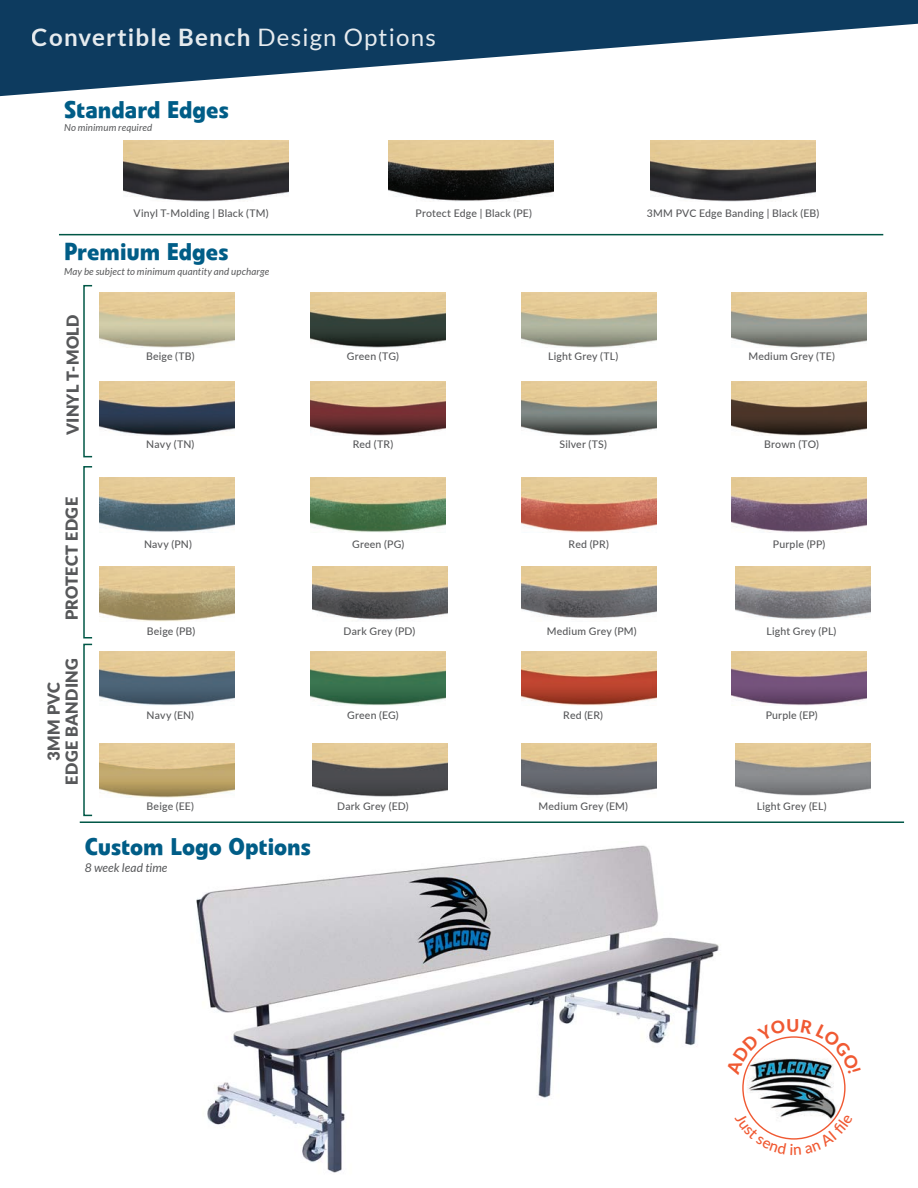
<style>
.page{position:relative;width:918px;height:1188px;background:#fff}
.page>*{position:absolute;margin:0;border:0;box-sizing:border-box;transform-origin:0 0}
.t1{font:700 24.15px "Lato";letter-spacing:.05em;color:#fff}
.Tabletop_Head{font:700 24px "Linotype Veto";color:#005d87}
.option_label{font:900 16.5px/18px "Lato";letter-spacing:.02em;color:#57585a;text-align:center}
.Call-Out{font:italic 12px "Lato";letter-spacing:.01em;color:#57585a}
.option_label-2{font:500 10.5px "Lato";letter-spacing:.02em;color:#57585a}
.Call-Out-2{font:italic 9.75px "Lato";letter-spacing:.015em;color:#57585a}
.s1{font-weight:400}
</style>
<div class="page">
<img style="left:196px;top:845px;width:523px;height:328px">
<hr style="left:80px;top:821px;width:824px;height:2px;background:#005746">
<img style="left:743px;top:1037px;width:102px;height:102px;border-radius:51px">
<svg style="left:0;top:0;width:918px;height:96px;fill:#0d3b5f"></svg>
<img style="left:123px;top:141px;width:165px;height:60px">
<img style="left:651px;top:141px;width:165px;height:60px">
<img style="left:389px;top:141px;width:165px;height:60px">
<hr style="left:59px;top:234px;width:824px;height:1px;background:#005746">
<img style="left:311px;top:477px;width:135px;height:55px">
<img style="left:521px;top:477px;width:135px;height:55px">
<img style="left:99px;top:477px;width:135px;height:55px">
<img style="left:732px;top:477px;width:135px;height:55px">
<img style="left:99px;top:567px;width:135px;height:54px">
<img style="left:313px;top:567px;width:135px;height:53px">
<img style="left:521px;top:567px;width:135px;height:51px">
<img style="left:735px;top:567px;width:135px;height:52px">
<img style="left:311px;top:293px;width:135px;height:54px">
<img style="left:311px;top:381px;width:135px;height:55px">
<img style="left:521px;top:293px;width:135px;height:54px">
<img style="left:521px;top:381px;width:135px;height:55px">
<img style="left:99px;top:293px;width:135px;height:54px">
<img style="left:99px;top:381px;width:135px;height:55px">
<img style="left:732px;top:293px;width:135px;height:54px">
<img style="left:732px;top:381px;width:135px;height:55px">
<img style="left:311px;top:651px;width:135px;height:55px">
<img style="left:521px;top:651px;width:135px;height:55px">
<img style="left:99px;top:651px;width:135px;height:54px">
<img style="left:732px;top:651px;width:135px;height:55px">
<img style="left:99px;top:743px;width:135px;height:55px">
<img style="left:313px;top:743px;width:135px;height:54px">
<img style="left:521px;top:743px;width:135px;height:53px">
<img style="left:735px;top:743px;width:135px;height:53px">
<svg style="left:744px;top:1036px;width:100px;height:39px"></svg>
<svg style="left:748px;top:1113px;width:91px;height:27px"></svg>
<h1 class="t1" style="left:32px;top:24px;width:405px">Convertible Bench <span class="s1">Design Options</span></h1>
<p class="Tabletop_Head" style="left:64px;top:95px;width:166px">Standard Edges</p>
<p class="Call-Out-2" style="left:64px;top:122px;width:90px">No minimum required</p>
<p class="option_label-2" style="left:134px;top:206px;width:136px">Vinyl T-Molding | Black (TM)</p>
<p class="option_label-2" style="left:416px;top:206px;width:118px">Protect Edge | Black (PE)</p>
<p class="option_label-2" style="left:647px;top:206px;width:174px">3MM PVC Edge Banding | Black (EB)</p>
<p class="Tabletop_Head" style="left:64px;top:236px;width:166px">Premium Edges</p>
<p class="Call-Out-2" style="left:64px;top:266px;width:207px">May be subject to minimum quantity and upcharge</p>
<p class="option_label" style="left:64px;top:435px;width:122px;rotate:-90deg">VINYL T-MOLD</p>
<p class="option_label-2" style="left:146px;top:349px;width:50px">Beige (TB)</p>
<p class="option_label-2" style="left:146px;top:437px;width:50px">Navy (TN)</p>
<p class="option_label-2" style="left:347px;top:349px;width:54px">Green (TG)</p>
<p class="option_label-2" style="left:353px;top:437px;width:42px">Red (TR)</p>
<p class="option_label-2" style="left:548px;top:349px;width:72px">Light Grey (TL)</p>
<p class="option_label-2" style="left:559px;top:437px;width:49px">Silver (TS)</p>
<p class="option_label-2" style="left:748px;top:349px;width:88px">Medium Grey (TE)</p>
<p class="option_label-2" style="left:764px;top:437px;width:56px">Brown (TO)</p>
<p class="option_label" style="left:62px;top:620px;width:125px;rotate:-90deg">PROTECT EDGE</p>
<p class="option_label" style="left:45px;top:785px;width:128px;rotate:-90deg">3MM PVC<br>EDGE BANDING</p>
<p class="option_label-2" style="left:144px;top:537px;width:49px">Navy (PN)</p>
<p class="option_label-2" style="left:352px;top:537px;width:54px">Green (PG)</p>
<p class="option_label-2" style="left:569px;top:537px;width:42px">Red (PR)</p>
<p class="option_label-2" style="left:773px;top:537px;width:54px">Purple (PP)</p>
<p class="option_label-2" style="left:147px;top:624px;width:50px">Beige (PB)</p>
<p class="option_label-2" style="left:344px;top:624px;width:73px">Dark Grey (PD)</p>
<p class="option_label-2" style="left:547px;top:624px;width:91px">Medium Grey (PM)</p>
<p class="option_label-2" style="left:766px;top:624px;width:72px">Light Grey (PL)</p>
<p class="option_label-2" style="left:147px;top:708px;width:49px">Navy (EN)</p>
<p class="option_label-2" style="left:147px;top:799px;width:49px">Beige (EE)</p>
<p class="option_label-2" style="left:347px;top:708px;width:53px">Green (EG)</p>
<p class="option_label-2" style="left:337px;top:799px;width:73px">Dark Grey (ED)</p>
<p class="option_label-2" style="left:563px;top:708px;width:41px">Red (ER)</p>
<p class="option_label-2" style="left:538px;top:799px;width:91px">Medium Grey (EM)</p>
<p class="option_label-2" style="left:766px;top:708px;width:54px">Purple (EP)</p>
<p class="option_label-2" style="left:757px;top:799px;width:71px">Light Grey (EL)</p>
<p class="Tabletop_Head" style="left:85px;top:831px;width:228px">Custom Logo Options</p>
<p class="Call-Out" style="left:85px;top:861px;width:84px">8 week lead time</p>
</div>
